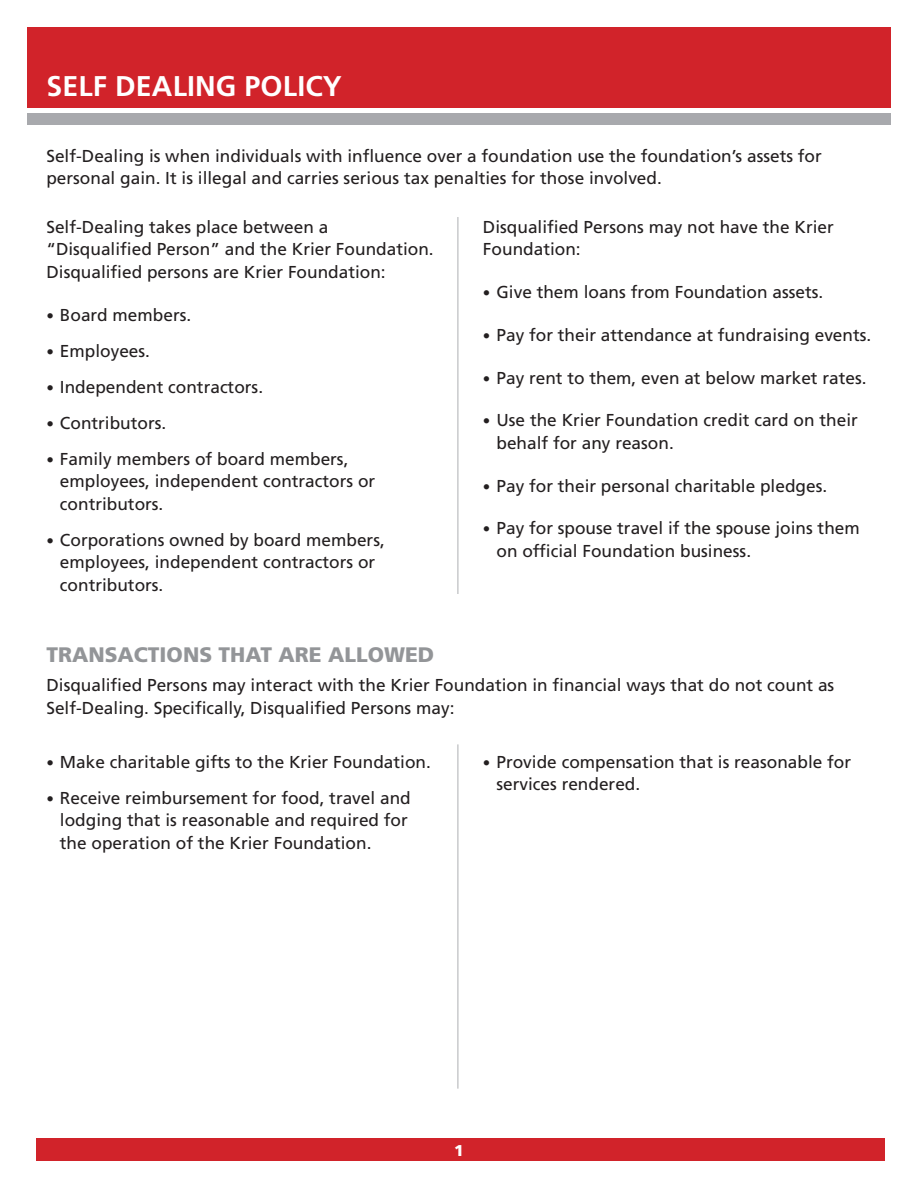
<style>
.page{position:relative;width:918px;height:1188px;background:#fff}
.page>*{position:absolute;margin:0;border:0;box-sizing:border-box;transform-origin:0 0}
.t1{font:700 28.5px "Frutiger LT Std";letter-spacing:.005em;color:#fff}
.t2{font:900 21px "Frutiger LT Std";color:#939598}
.t3{font:17.25px/22.5px "Frutiger LT Std";color:#231f20}
.t4{font:900 15.6px "Frutiger LT Std";color:#fff}
.s1{font-size:15px}
</style>
<div class="page">
<div style="left:27px;top:113px;width:864px;height:11px;background:#a8a9ad"></div>
<div style="left:27px;top:27px;width:864px;height:81px;background:#d1232a"></div>
<hr style="left:457px;top:217px;width:2px;height:377px;background:#c9cacc">
<div style="left:36px;top:1138px;width:849px;height:23px;background:#d1232a"></div>
<hr style="left:457px;top:744px;width:2px;height:345px;background:#c9cacc">
<p class="t1" style="left:46px;top:69px;width:297px">SELF DEALING POLICY</p>
<p class="t3" style="left:46px;top:144px;width:777px">Self-Dealing is when individuals with influence over a foundation use the foundation’s assets for personal gain. It is illegal and carries serious tax penalties for those involved.</p>
<p class="t3" style="left:46px;top:216px;width:389px">Self-Dealing takes place between a “Disqualified Person” and the Krier Foundation.<br>Disqualified persons are Krier Foundation:</p>
<p class="t3" style="left:46px;top:304px;width:146px"><span class="s1">•</span> Board members.</p>
<p class="t3" style="left:46px;top:340px;width:105px"><span class="s1">•</span> Employees.</p>
<p class="t3" style="left:46px;top:376px;width:218px"><span class="s1">•</span> Independent contractors.</p>
<p class="t3" style="left:46px;top:412px;width:121px"><span class="s1">•</span> Contributors.</p>
<p class="t3" style="left:60px;top:448px;width:317px;text-indent:-14px"><span class="s1">•</span> Family members of board members, employees, independent contractors or contributors.</p>
<p class="t3" style="left:60px;top:529px;width:326px;text-indent:-14px"><span class="s1">•</span> Corporations owned by board members, employees, independent contractors or contributors.</p>
<p class="t3" style="left:483px;top:216px;width:352px">Disqualified Persons may not have the Krier<br>Foundation:</p>
<p class="t3" style="left:483px;top:281px;width:342px"><span class="s1">•</span> Give them loans from Foundation assets.</p>
<p class="t3" style="left:483px;top:324px;width:390px"><span class="s1">•</span> Pay for their attendance at fundraising events.</p>
<p class="t3" style="left:483px;top:367px;width:385px"><span class="s1">•</span> Pay rent to them, even at below market rates.</p>
<p class="t3" style="left:496px;top:409px;width:363px;text-indent:-14px"><span class="s1">•</span> Use the Krier Foundation credit card on their behalf for any reason.</p>
<p class="t3" style="left:483px;top:475px;width:346px"><span class="s1">•</span> Pay for their personal charitable pledges.</p>
<p class="t3" style="left:496px;top:517px;width:365px;text-indent:-14px"><span class="s1">•</span> Pay for spouse travel if the spouse joins them on official Foundation business.</p>
<p class="t2" style="left:46px;top:642px;width:389px">TRANSACTIONS THAT ARE ALLOWED</p>
<p class="t3" style="left:46px;top:674px;width:789px">Disqualified Persons may interact with the Krier Foundation in financial ways that do not count as<br>Self-Dealing. Specifically, Disqualified Persons may:</p>
<p class="t3" style="left:46px;top:750px;width:386px"><span class="s1">•</span> Make charitable gifts to the Krier Foundation.</p>
<p class="t3" style="left:60px;top:786px;width:352px;text-indent:-14px"><span class="s1">•</span> Receive reimbursement for food, travel and lodging that is reasonable and required for the operation of the Krier Foundation.</p>
<p class="t3" style="left:496px;top:750px;width:356px;text-indent:-14px"><span class="s1">•</span> Provide compensation that is reasonable for services rendered.</p>
<p class="t4" style="left:454px;top:1141px;width:11px">1</p>
</div>
